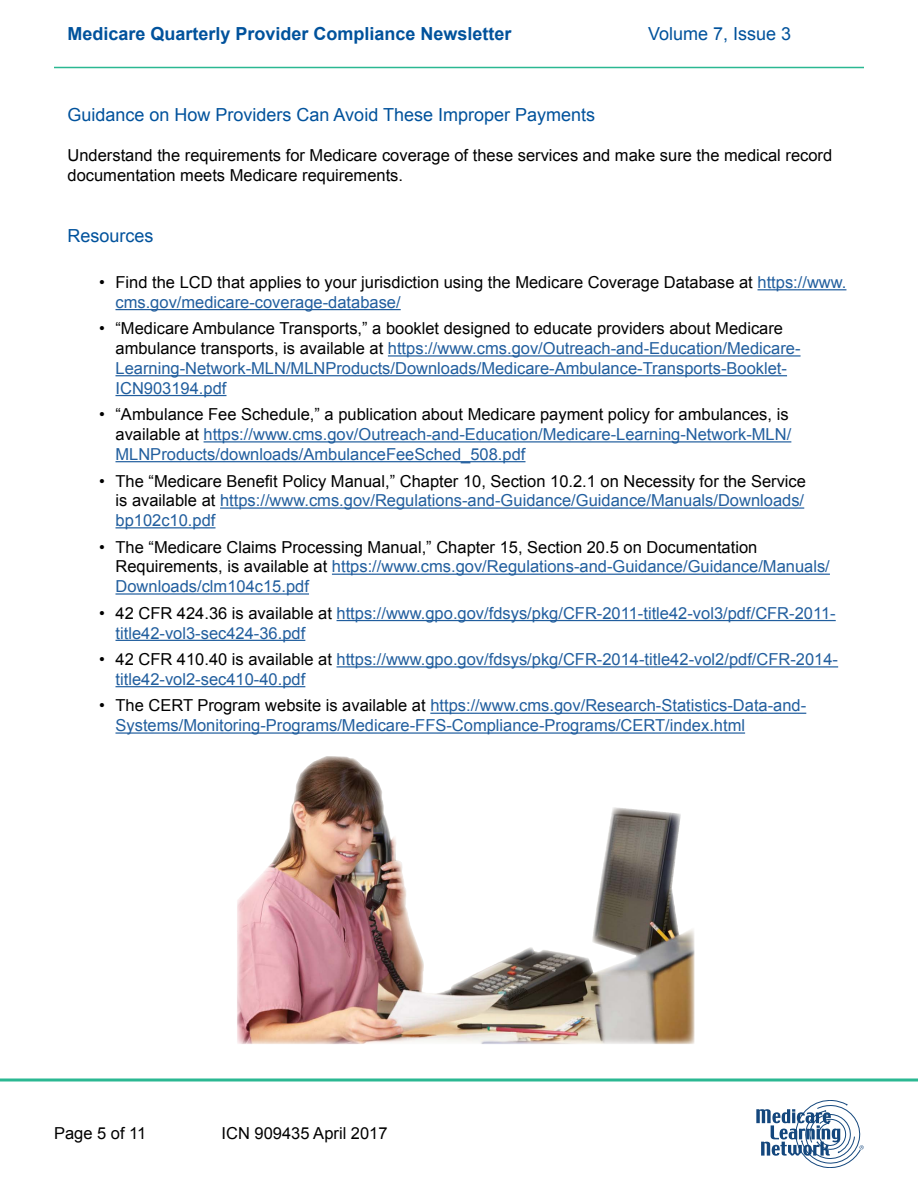
<style>
.page{position:relative;width:918px;height:1188px;background:#fff}
.page>*{position:absolute;margin:0;border:0;box-sizing:border-box;transform-origin:0 0}
.t1{font:18px "Arial";color:#00529c}
.t2{font:700 18px "Arial";color:#00529c}
.t3{font:16.5px/19.8px "Arial";color:#215e9e}
.t4{font:16.5px/19.8px "Arial";color:#000}
.s1{color:#215e9e}
.s2{color:#000}
</style>
<div class="page">
<hr style="left:54px;top:67px;width:810px;height:1px;background:#2bb892">
<svg style="left:756px;top:1100px;width:108px;height:68px"></svg>
<svg style="left:0;top:1078px;width:918px;height:4px;background:#5fc9ad"></svg>
<hr style="left:758px;top:289px;width:88px;height:1px;background:#215e9e">
<hr style="left:116px;top:309px;width:285px;height:1px;background:#215e9e">
<hr style="left:388px;top:355px;width:413px;height:2px;background:#215e9e">
<hr style="left:116px;top:375px;width:671px;height:1px;background:#215e9e">
<hr style="left:116px;top:395px;width:110px;height:1px;background:#215e9e">
<hr style="left:204px;top:441px;width:587px;height:2px;background:#215e9e">
<hr style="left:116px;top:461px;width:410px;height:1px;background:#215e9e">
<hr style="left:220px;top:507px;width:584px;height:2px;background:#215e9e">
<hr style="left:116px;top:527px;width:100px;height:1px;background:#215e9e">
<hr style="left:332px;top:574px;width:498px;height:1px;background:#215e9e">
<hr style="left:116px;top:593px;width:193px;height:2px;background:#215e9e">
<hr style="left:337px;top:620px;width:499px;height:1px;background:#215e9e">
<hr style="left:116px;top:640px;width:189px;height:1px;background:#215e9e">
<hr style="left:337px;top:666px;width:501px;height:2px;background:#215e9e">
<hr style="left:116px;top:686px;width:189px;height:1px;background:#215e9e">
<hr style="left:430px;top:713px;width:376px;height:1px;background:#215e9e">
<hr style="left:116px;top:732px;width:629px;height:2px;background:#215e9e">
<img style="left:237px;top:756px;width:458px;height:288px">
<p class="t2" style="left:68px;top:22px;width:446px">Medicare Quarterly Provider Compliance Newsletter</p>
<p class="t1" style="left:648px;top:22px;width:145px">Volume 7, Issue 3</p>
<h3 class="t1" style="left:68px;top:103px;width:529px">Guidance on How Providers Can Avoid These Improper Payments</h3>
<p class="t4" style="left:68px;top:145px;width:766px">Understand the requirements for Medicare coverage of these services and make sure the medical record documentation meets Medicare requirements.</p>
<h3 class="t1" style="left:68px;top:224px;width:88px">Resources</h3>
<p class="t4" style="left:116px;top:273px;width:732px;text-indent:-16px">• Find the LCD that applies to your jurisdiction using the Medicare Coverage Database at <span class="s1">https://www. cms.gov/medicare-coverage-database/</span></p>
<p class="t3" style="left:116px;top:319px;width:687px;text-indent:-16px"><span class="s2">• “Medicare Ambulance Transports,” a booklet designed to educate providers about Medicare ambulance transports, is available at</span> https://www.cms.gov/Outreach-and-Education/Medicare-Learning-Network-MLN/MLNProducts/Downloads/Medicare-Ambulance-Transports-Booklet-ICN903194.pdf</p>
<p class="t3" style="left:116px;top:405px;width:677px;text-indent:-16px"><span class="s2">• “Ambulance Fee Schedule,” a publication about Medicare payment policy for ambulances, is available at</span> https://www.cms.gov/Outreach-and-Education/Medicare-Learning-Network-MLN/<br>MLNProducts/downloads/AmbulanceFeeSched_508.pdf</p>
<p class="t4" style="left:116px;top:471px;width:692px;text-align:justify;text-indent:-16px">• The “Medicare Benefit Policy Manual,” Chapter 10, Section 10.2.1 on Necessity for the Service is available at <span class="s1">https://www.cms.gov/Regulations-and-Guidance/Guidance/Manuals/Downloads/ bp102c10.pdf</span></p>
<p class="t4" style="left:116px;top:537px;width:716px;text-indent:-16px">• The “Medicare Claims Processing Manual,” Chapter 15, Section 20.5 on Documentation<br>Requirements, is available at <span class="s1">https://www.cms.gov/Regulations-and-Guidance/Guidance/Manuals/<br>Downloads/clm104c15.pdf</span></p>
<p class="t3" style="left:116px;top:603px;width:722px;text-indent:-16px"><span class="s2">• 42 CFR 424.36 is available at</span> https://www.gpo.gov/fdsys/pkg/CFR-2011-title42-vol3/pdf/CFR-2011- title42-vol3-sec424-36.pdf</p>
<p class="t3" style="left:116px;top:650px;width:724px;text-indent:-16px"><span class="s2">• 42 CFR 410.40 is available at</span> https://www.gpo.gov/fdsys/pkg/CFR-2014-title42-vol2/pdf/CFR-2014- title42-vol2-sec410-40.pdf</p>
<p class="t3" style="left:116px;top:696px;width:692px;text-indent:-16px"><span class="s2">• The CERT Program website is available at</span> https://www.cms.gov/Research-Statistics-Data-and-<br>Systems/Monitoring-Programs/Medicare-FFS-Compliance-Programs/CERT/index.html</p>
<p class="t4" style="left:54px;top:1124px;width:94px">Page 5 of 11</p>
<p class="t4" style="left:222px;top:1124px;width:168px">ICN 909435 April 2017</p>
</div>
